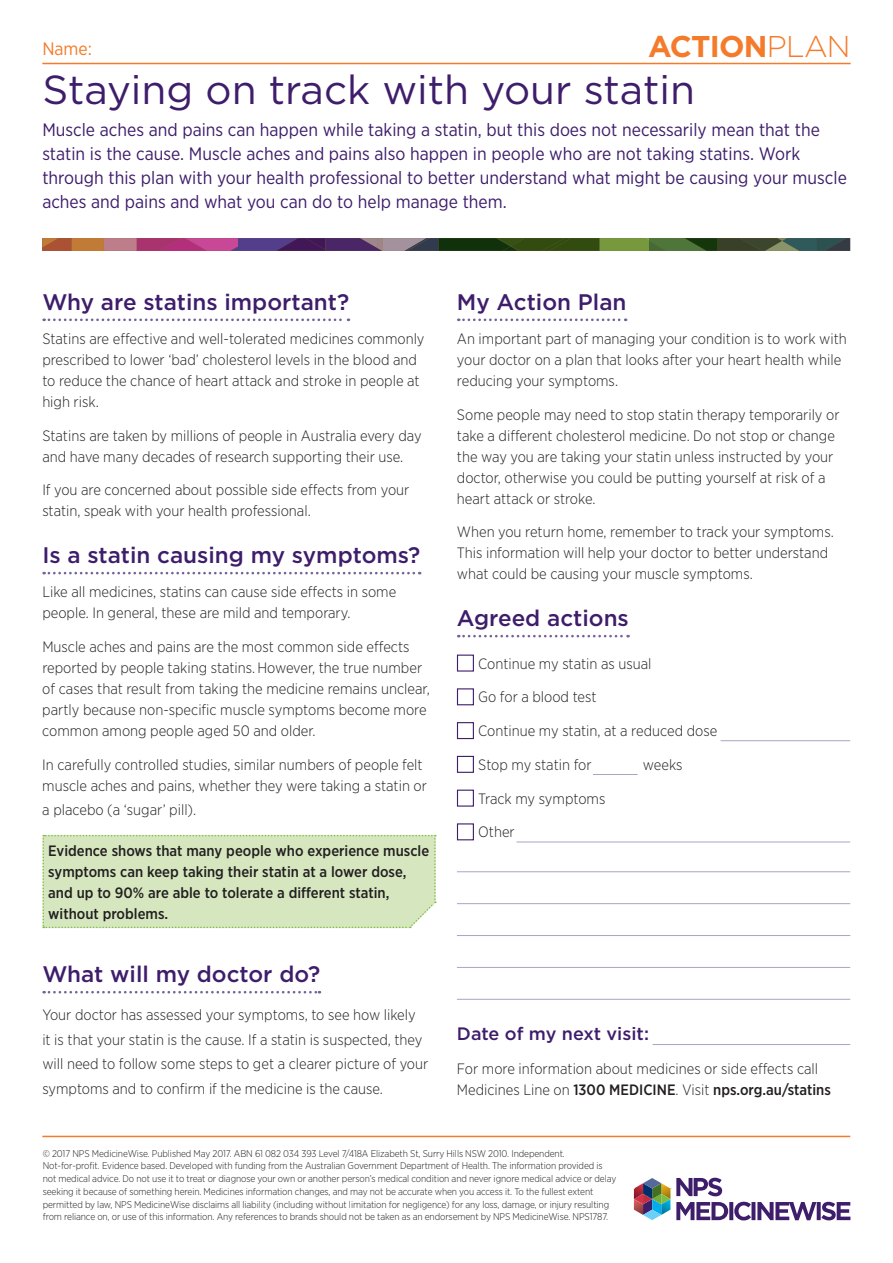
<style>
.page{position:relative;width:893px;height:1263px;background:#fff}
.page>*{position:absolute;margin:0;border:0;box-sizing:border-box;transform-origin:0 0}
.t1{font:40.5px "Gotham";color:#3e1d6b}
.t2{font:700 30px "Gotham";letter-spacing:-.025em;color:#f47b2a}
.t3{font:500 22.5px "Gotham";color:#3e1d6b}
.t4{font:18px/24px "Gotham Narrow";color:#3e1d6b}
.t5{font:500 18px "Gotham";color:#3e1d6b}
.t6{font:18px "Gotham Narrow";color:#f47b2a}
.t7{font:300 15px/21px "Gotham Narrow";color:#231f20}
.t8{font:500 15px/21px "Gotham Narrow";color:#231f20}
.t9{font:300 9.75px/12.8px "Gotham Narrow";letter-spacing:-.01em;color:#231f20}
.s1{font-weight:300}
.s2{font-weight:500}
</style>
<div class="page">
<svg style="left:42px;top:238px;width:808px;height:13px;background:#61514b"></svg>
<svg style="left:634px;top:1178px;width:36px;height:42px"></svg>
<svg style="left:676px;top:1178px;width:174px;height:42px"></svg>
<svg style="left:44px;top:318px;width:305px;height:3px"></svg>
<svg style="left:44px;top:572px;width:376px;height:2px"></svg>
<svg style="left:44px;top:991px;width:276px;height:2px"></svg>
<svg style="left:458px;top:318px;width:168px;height:3px"></svg>
<svg style="left:458px;top:635px;width:171px;height:2px"></svg>
<hr style="left:721px;top:740px;width:129px;height:1px;background:#aca2c4">
<hr style="left:593px;top:774px;width:45px;height:1px;background:#aca2c4">
<hr style="left:516px;top:842px;width:334px;height:1px;background:#aca2c4">
<hr style="left:457px;top:871px;width:393px;height:1px;background:#aca2c4">
<hr style="left:457px;top:903px;width:393px;height:1px;background:#aca2c4">
<hr style="left:457px;top:935px;width:393px;height:1px;background:#aca2c4">
<hr style="left:457px;top:967px;width:393px;height:1px;background:#aca2c4">
<hr style="left:457px;top:999px;width:393px;height:1px;background:#aca2c4">
<hr style="left:652px;top:1044px;width:198px;height:1px;background:#aca2c4">
<div style="left:457px;top:654px;width:17px;height:18px;border:1px solid #3e1d6b"></div>
<div style="left:457px;top:688px;width:17px;height:17px;border:1px solid #3e1d6b"></div>
<div style="left:457px;top:722px;width:17px;height:17px;border:1px solid #3e1d6b"></div>
<div style="left:457px;top:756px;width:17px;height:17px;border:1px solid #3e1d6b"></div>
<div style="left:457px;top:790px;width:17px;height:17px;border:1px solid #3e1d6b"></div>
<div style="left:457px;top:823px;width:17px;height:17px;border:1px solid #3e1d6b"></div>
<hr style="left:42px;top:63px;width:809px;height:1px;background:#f47b2a">
<hr style="left:42px;top:1136px;width:808px;height:1px;background:#f47b2a">
<div style="left:43px;top:835px;width:393px;height:93px;background:#d6e7c0"></div>
<p class="t6" style="left:42px;top:37px;width:51px">Name:</p>
<h2 class="t2" style="left:648px;top:27px;width:204px">ACTION<span class="s1">PLAN</span></h2>
<h1 class="t1" style="left:42px;top:64px;width:654px">Staying on track with your statin</h1>
<p class="t4" style="left:42px;top:118px;width:806px">Muscle aches and pains can happen while taking a statin, but this does not necessarily mean that the statin is the cause. Muscle aches and pains also happen in people who are not taking statins. Work through this plan with your health professional to better understand what might be causing your muscle aches and pains and what you can do to help manage them.</p>
<h3 class="t3" style="left:42px;top:287px;width:308px">Why are statins important?</h3>
<p class="t7" style="left:42px;top:328px;width:384px">Statins are effective and well-tolerated medicines commonly prescribed to lower ‘bad’ cholesterol levels in the blood and to reduce the chance of heart attack and stroke in people at high risk.</p>
<p class="t7" style="left:42px;top:424px;width:381px">Statins are taken by millions of people in Australia every day and have many decades of research supporting their use.</p>
<p class="t7" style="left:42px;top:479px;width:369px">If you are concerned about possible side effects from your statin, speak with your health professional.</p>
<h3 class="t3" style="left:42px;top:541px;width:380px">Is a statin causing my symptoms?</h3>
<p class="t7" style="left:42px;top:581px;width:355px">Like all medicines, statins can cause side effects in some people. In general, these are mild and temporary.</p>
<p class="t7" style="left:42px;top:636px;width:389px">Muscle aches and pains are the most common side effects reported by people taking statins.However, the true number of cases that result from taking the medicine remains unclear, partly because non-specific muscle symptoms become more common among people aged 50 and older.</p>
<p class="t7" style="left:42px;top:753px;width:386px">In carefully controlled studies, similar numbers of people felt muscle aches and pains, whether they were taking a statin or</p>
<p class="t7" style="left:42px;top:799px;width:155px">a placebo (a ‘sugar’ pill).</p>
<p class="t8" style="left:48px;top:840px;width:382px">Evidence shows that many people who experience muscle symptoms can keep taking their statin at a lower dose, and up to 90% are able to tolerate a different statin, without problems.</p>
<h3 class="t3" style="left:42px;top:960px;width:279px">What will my doctor do?</h3>
<p class="t7" style="left:42px;top:1002px;width:387px;line-height:24.8px">Your doctor has assessed your symptoms, to see how likely<br>it is that your statin is the cause. If a statin is suspected, they will need to follow some steps to get a clearer picture of your symptoms and to confirm if the medicine is the cause.</p>
<h3 class="t3" style="left:457px;top:287px;width:171px">My Action Plan</h3>
<p class="t7" style="left:457px;top:328px;width:391px">An important part of managing your condition is to work with your doctor on a plan that looks after your heart health while reducing your symptoms.</p>
<p class="t7" style="left:457px;top:403px;width:384px">Some people may need to stop statin therapy temporarily or take a different cholesterol medicine. Do not stop or change the way you are taking your statin unless instructed by your doctor, otherwise you could be putting yourself at risk of a heart attack or stroke.</p>
<p class="t7" style="left:457px;top:521px;width:378px">When you return home, remember to track your symptoms.<br>This information will help your doctor to better understand what could be causing your muscle symptoms.</p>
<h3 class="t3" style="left:457px;top:604px;width:173px">Agreed actions</h3>
<p class="t7" style="left:478px;top:652px;width:175px">Continue my statin as usual</p>
<p class="t7" style="left:478px;top:686px;width:120px">Go for a blood test</p>
<p class="t7" style="left:478px;top:720px;width:241px">Continue my statin, at a reduced dose</p>
<p class="t7" style="left:478px;top:754px;width:115px">Stop my statin for</p>
<p class="t7" style="left:643px;top:754px;width:41px">weeks</p>
<p class="t7" style="left:478px;top:787px;width:129px">Track my symptoms</p>
<p class="t7" style="left:478px;top:821px;width:38px">Other</p>
<p class="t5" style="left:457px;top:1022px;width:194px">Date of my next visit:</p>
<p class="t7" style="left:457px;top:1057px;width:376px">For more information about medicines or side effects call<br>Medicines Line on <span class="s2">1300 MEDICINE</span>. Visit <span class="s2">nps.org.au/statins</span></p>
<p class="t9" style="left:43px;top:1146px;width:575px">© 2017 NPS MedicineWise. Published May 2017. ABN 61 082 034 393 Level 7/418A Elizabeth St, Surry Hills NSW 2010. Independent.<br>Not-for-profit. Evidence based. Developed with funding from the Australian Government Department of Health. The information provided is not medical advice. Do not use it to treat or diagnose your own or another person’s medical condition and never ignore medical advice or delay seeking it because of something herein. Medicines information changes, and may not be accurate when you access it. To the fullest extent permitted by law, NPS MedicineWise disclaims all liability (including without limitation for negligence) for any loss, damage, or injury resulting from reliance on, or use of this information. Any references to brands should not be taken as an endorsement by NPS MedicineWise. NPS1787.</p>
</div>
